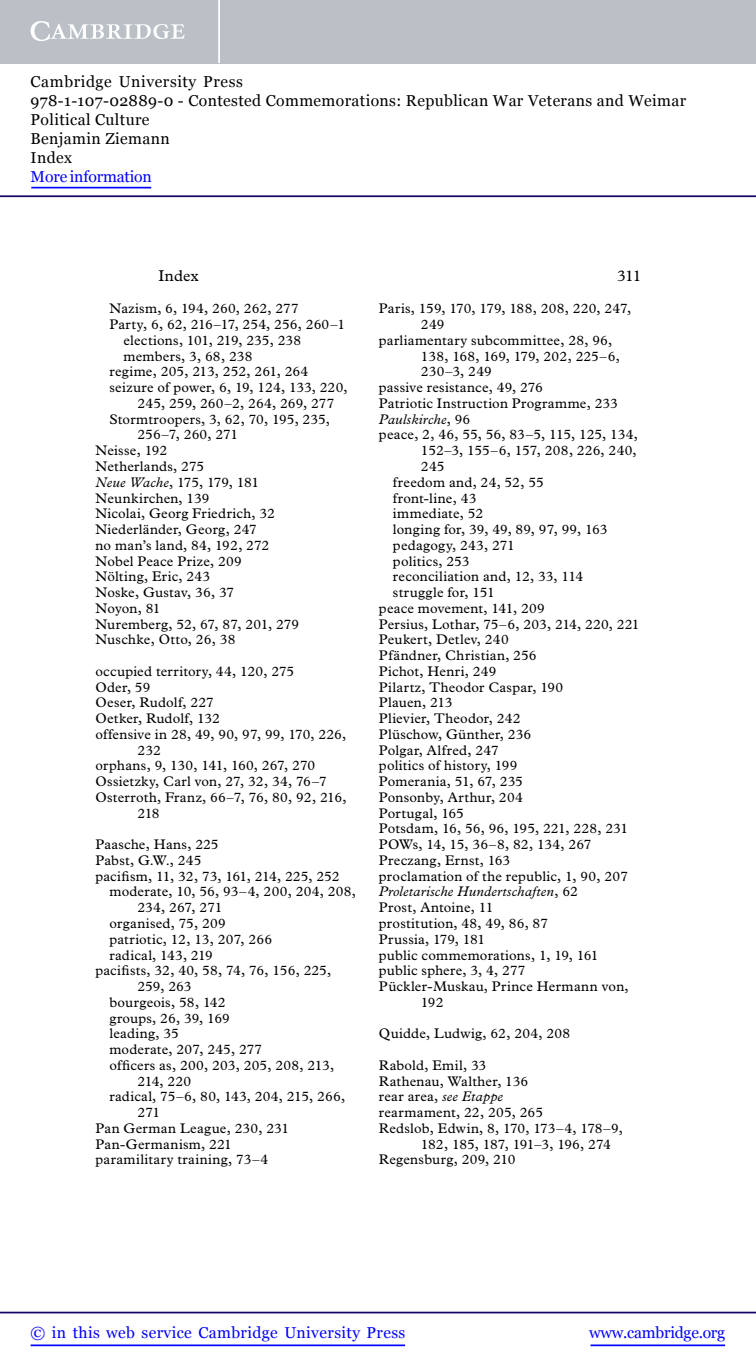
<style>
.page{position:relative;width:756px;height:1371px;background:#fff}
.page>*{position:absolute;margin:0;border:0;box-sizing:border-box;transform-origin:0 0}
.t1{font:15.75px/18.9px "Georgia";letter-spacing:.025em;color:#000}
.t2{font:15.75px "Georgia";letter-spacing:.025em;color:#00f}
.t3{font:15.75px "Georgia";letter-spacing:-.015em;color:#00f}
.t4{font:15.75px "Georgia";letter-spacing:-.01em;color:#00f}
.t5{font:15.75px "Plantin Std";letter-spacing:.005em;color:#000}
.t6{font:14px "Plantin Std";letter-spacing:.015em;color:#000}
.t7{font:italic 14px "Plantin Std";letter-spacing:.02em;color:#000}
.t8{font:14px "Plantin Std";letter-spacing:-.015em;color:#000}
.t9{font:14px "Plantin Std";letter-spacing:.035em;color:#000}
.t10{font:14px "Plantin Std";letter-spacing:-.04em;color:#000}
.t11{font:14px "Plantin Std";letter-spacing:-.035em;color:#000}
.s1{font-style:italic}
.s2{font-style:normal}
</style>
<div class="page">
<hr style="left:591px;top:1344px;width:134px;height:1px;background:#00f">
<hr style="left:0;top:1311px;width:756px;height:2px;background:#150666">
<hr style="left:31px;top:1344px;width:374px;height:1px;background:#00f">
<div style="left:0;top:0;width:756px;height:63px;background:#bac0c6"></div>
<svg style="left:31px;top:21px;width:154px;height:20px"></svg>
<hr style="left:218px;top:0;width:2px;height:63px;background:#fff">
<hr style="left:0;top:195px;width:756px;height:2px;background:#150666">
<hr style="left:31px;top:187px;width:120px;height:1px;background:#00f">
<p class="t1" style="left:31px;top:72px;width:657px">Cambridge University Press<br>978-1-107-02889-0 - Contested Commemorations: Republican War Veterans and Weimar<br>Political Culture<br>Benjamin Ziemann<br>Index</p>
<p class="t4" style="left:31px;top:167px;width:123px">More information</p>
<p class="t5" style="left:158px;top:266px;width:42px">Index</p>
<p class="t5" style="left:617px;top:266px;width:26px">311</p>
<p class="t6" style="left:109px;top:301px;width:191px">Nazism, 6, 194, 260, 262, 277</p>
<p class="t6" style="left:109px;top:316px;width:237px">Party, 6, 62, 216–17, 254, 256, 260–1</p>
<p class="t6" style="left:123px;top:332px;width:179px">elections, 101, 219, 235, 238</p>
<p class="t6" style="left:123px;top:348px;width:131px">members, 3, 68, 238</p>
<p class="t6" style="left:109px;top:364px;width:200px">regime, 205, 213, 252, 261, 264</p>
<p class="t6" style="left:110px;top:379px;width:240px">seizure of power, 6, 19, 124, 133, 220,</p>
<p class="t6" style="left:138px;top:395px;width:198px">245, 259, 260–2, 264, 269, 277</p>
<p class="t6" style="left:110px;top:411px;width:222px">Stormtroopers, 3, 62, 70, 195, 235,</p>
<p class="t6" style="left:138px;top:427px;width:102px">256–7, 260, 271</p>
<p class="t6" style="left:96px;top:442px;width:73px">Neisse, 192</p>
<p class="t6" style="left:96px;top:458px;width:110px">Netherlands, 275</p>
<p class="t11" style="left:96px;top:474px;width:165px"><span class="s1">Neue Wache</span>, 175, 179, 181</p>
<p class="t6" style="left:96px;top:490px;width:116px">Neunkirchen, 139</p>
<p class="t6" style="left:96px;top:505px;width:181px">Nicolai, Georg Friedrich, 32</p>
<p class="t6" style="left:96px;top:521px;width:163px">Niederländer, Georg, 247</p>
<p class="t6" style="left:96px;top:537px;width:175px">no man’s land, 84, 192, 272</p>
<p class="t6" style="left:96px;top:553px;width:148px">Nobel Peace Prize, 209</p>
<p class="t6" style="left:96px;top:568px;width:116px">Nölting, Eric, 243</p>
<p class="t6" style="left:96px;top:584px;width:140px">Noske, Gustav, 36, 37</p>
<p class="t6" style="left:96px;top:600px;width:67px">Noyon, 81</p>
<p class="t6" style="left:96px;top:616px;width:205px">Nuremberg, 52, 67, 87, 201, 279</p>
<p class="t6" style="left:96px;top:631px;width:141px">Nuschke, Otto, 26, 38</p>
<p class="t6" style="left:96px;top:663px;width:200px">occupied territory, 44, 120, 275</p>
<p class="t6" style="left:96px;top:679px;width:56px">Oder, 59</p>
<p class="t6" style="left:96px;top:694px;width:120px">Oeser, Rudolf, 227</p>
<p class="t6" style="left:96px;top:710px;width:126px">Oetker, Rudolf, 132</p>
<p class="t6" style="left:96px;top:726px;width:252px">offensive in 28, 49, 90, 97, 99, 170, 226,</p>
<p class="t6" style="left:138px;top:742px;width:25px">232</p>
<p class="t6" style="left:96px;top:757px;width:221px">orphans, 9, 130, 141, 160, 267, 270</p>
<p class="t6" style="left:95px;top:773px;width:233px">Ossietzky, Carl von, 27, 32, 34, 76–7</p>
<p class="t6" style="left:95px;top:789px;width:252px">Osterroth, Franz, 66–7, 76, 80, 92, 216,</p>
<p class="t6" style="left:137px;top:805px;width:24px">218</p>
<p class="t6" style="left:95px;top:836px;width:125px">Paasche, Hans, 225</p>
<p class="t6" style="left:95px;top:852px;width:108px">Pabst, G.W., 245</p>
<p class="t6" style="left:95px;top:868px;width:246px">pacifism, 11, 32, 73, 161, 214, 225, 252</p>
<p class="t6" style="left:109px;top:883px;width:248px">moderate, 10, 56, 93–4, 200, 204, 208,</p>
<p class="t6" style="left:137px;top:899px;width:86px">234, 267, 271</p>
<p class="t6" style="left:109px;top:915px;width:118px">organised, 75, 209</p>
<p class="t6" style="left:109px;top:931px;width:164px">patriotic, 12, 13, 207, 266</p>
<p class="t6" style="left:109px;top:946px;width:105px">radical, 143, 219</p>
<p class="t6" style="left:95px;top:962px;width:237px">pacifists, 32, 40, 58, 74, 76, 156, 225,</p>
<p class="t6" style="left:137px;top:978px;width:56px">259, 263</p>
<p class="t6" style="left:109px;top:994px;width:118px">bourgeois, 58, 142</p>
<p class="t6" style="left:109px;top:1009px;width:122px">groups, 26, 39, 169</p>
<p class="t6" style="left:109px;top:1025px;width:71px">leading, 35</p>
<p class="t6" style="left:109px;top:1041px;width:154px">moderate, 207, 245, 277</p>
<p class="t6" style="left:109px;top:1057px;width:226px">officers as, 200, 203, 205, 208, 213,</p>
<p class="t6" style="left:137px;top:1072px;width:55px">214, 220</p>
<p class="t6" style="left:109px;top:1088px;width:237px">radical, 75–6, 80, 143, 204, 215, 266,</p>
<p class="t6" style="left:137px;top:1104px;width:24px">271</p>
<p class="t6" style="left:95px;top:1120px;width:195px">Pan German League, 230, 231</p>
<p class="t6" style="left:95px;top:1135px;width:138px">Pan-Germanism, 221</p>
<p class="t9" style="left:95px;top:1151px;width:174px">paramilitary training, 73–4</p>
<p class="t6" style="left:379px;top:301px;width:254px">Paris, 159, 170, 179, 188, 208, 220, 247,</p>
<p class="t6" style="left:421px;top:316px;width:25px">249</p>
<p class="t6" style="left:379px;top:332px;width:235px">parliamentary subcommittee, 28, 96,</p>
<p class="t6" style="left:421px;top:348px;width:200px">138, 168, 169, 179, 202, 225–6,</p>
<p class="t6" style="left:421px;top:364px;width:73px">230–3, 249</p>
<p class="t6" style="left:379px;top:379px;width:166px">passive resistance, 49, 276</p>
<p class="t6" style="left:379px;top:395px;width:240px">Patriotic Instruction Programme, 233</p>
<p class="t7" style="left:379px;top:411px;width:93px">Paulskirche<span class="s2">, 96</span></p>
<p class="t6" style="left:379px;top:427px;width:260px">peace, 2, 46, 55, 56, 83–5, 115, 125, 134,</p>
<p class="t6" style="left:421px;top:442px;width:217px">152–3, 155–6, 157, 208, 226, 240,</p>
<p class="t6" style="left:421px;top:458px;width:25px">245</p>
<p class="t6" style="left:393px;top:474px;width:152px">freedom and, 24, 52, 55</p>
<p class="t6" style="left:393px;top:490px;width:85px">front-line, 43</p>
<p class="t6" style="left:393px;top:505px;width:92px">immediate, 52</p>
<p class="t6" style="left:393px;top:521px;width:216px">longing for, 39, 49, 89, 97, 99, 163</p>
<p class="t6" style="left:393px;top:537px;width:123px">pedagogy, 243, 271</p>
<p class="t6" style="left:393px;top:553px;width:78px">politics, 253</p>
<p class="t6" style="left:393px;top:568px;width:192px">reconciliation and, 12, 33, 114</p>
<p class="t6" style="left:393px;top:584px;width:103px">struggle for, 151</p>
<p class="t6" style="left:379px;top:600px;width:167px">peace movement, 141, 209</p>
<p class="t6" style="left:379px;top:616px;width:262px">Persius, Lothar, 75–6, 203, 214, 220, 221</p>
<p class="t6" style="left:379px;top:631px;width:131px">Peukert, Detlev, 240</p>
<p class="t6" style="left:379px;top:647px;width:159px">Pfändner, Christian, 256</p>
<p class="t6" style="left:379px;top:663px;width:119px">Pichot, Henri, 249</p>
<p class="t6" style="left:379px;top:679px;width:186px">Pilartz, Theodor Caspar, 190</p>
<p class="t6" style="left:379px;top:694px;width:75px">Plauen, 213</p>
<p class="t6" style="left:379px;top:710px;width:143px">Plievier, Theodor, 242</p>
<p class="t6" style="left:379px;top:726px;width:154px">Plüschow, Günther, 236</p>
<p class="t6" style="left:379px;top:742px;width:121px">Polgar, Alfred, 247</p>
<p class="t6" style="left:379px;top:757px;width:140px">politics of history, 199</p>
<p class="t6" style="left:379px;top:773px;width:146px">Pomerania, 51, 67, 235</p>
<p class="t6" style="left:379px;top:789px;width:145px">Ponsonby, Arthur, 204</p>
<p class="t6" style="left:379px;top:805px;width:86px">Portugal, 165</p>
<p class="t6" style="left:379px;top:820px;width:251px">Potsdam, 16, 56, 96, 195, 221, 228, 231</p>
<p class="t8" style="left:379px;top:836px;width:214px">POWs, 14, 15, 36–8, 82, 134, 267</p>
<p class="t6" style="left:379px;top:852px;width:133px">Preczang, Ernst, 163</p>
<p class="t6" style="left:379px;top:868px;width:251px">proclamation of the republic, 1, 90, 207</p>
<p class="t7" style="left:379px;top:883px;width:200px">Proletarische Hundertschaften<span class="s2">, 62</span></p>
<p class="t6" style="left:379px;top:899px;width:116px">Prost, Antoine, 11</p>
<p class="t6" style="left:379px;top:915px;width:171px">prostitution, 48, 49, 86, 87</p>
<p class="t6" style="left:379px;top:931px;width:108px">Prussia, 179, 181</p>
<p class="t6" style="left:379px;top:946px;width:221px">public commemorations, 1, 19, 161</p>
<p class="t6" style="left:379px;top:962px;width:148px">public sphere, 3, 4, 277</p>
<p class="t6" style="left:379px;top:978px;width:251px">Pückler-Muskau, Prince Hermann von,</p>
<p class="t6" style="left:421px;top:994px;width:24px">192</p>
<p class="t6" style="left:379px;top:1025px;width:193px">Quidde, Ludwig, 62, 204, 208</p>
<p class="t6" style="left:379px;top:1057px;width:109px">Rabold, Emil, 33</p>
<p class="t6" style="left:379px;top:1072px;width:151px">Rathenau, Walther, 136</p>
<p class="t6" style="left:379px;top:1088px;width:125px">rear area, <span class="s1">see Etappe</span></p>
<p class="t6" style="left:379px;top:1104px;width:166px">rearmament, 22, 205, 265</p>
<p class="t6" style="left:379px;top:1120px;width:245px">Redslob, Edwin, 8, 170, 173–4, 178–9,</p>
<p class="t10" style="left:421px;top:1135px;width:191px">182, 185, 187, 191–3, 196, 274</p>
<p class="t6" style="left:379px;top:1151px;width:138px">Regensburg, 209, 210</p>
<p class="t2" style="left:31px;top:1323px;width:376px">© in this web service Cambridge University Press</p>
<p class="t3" style="left:589px;top:1323px;width:137px">www.cambridge.org</p>
</div>
